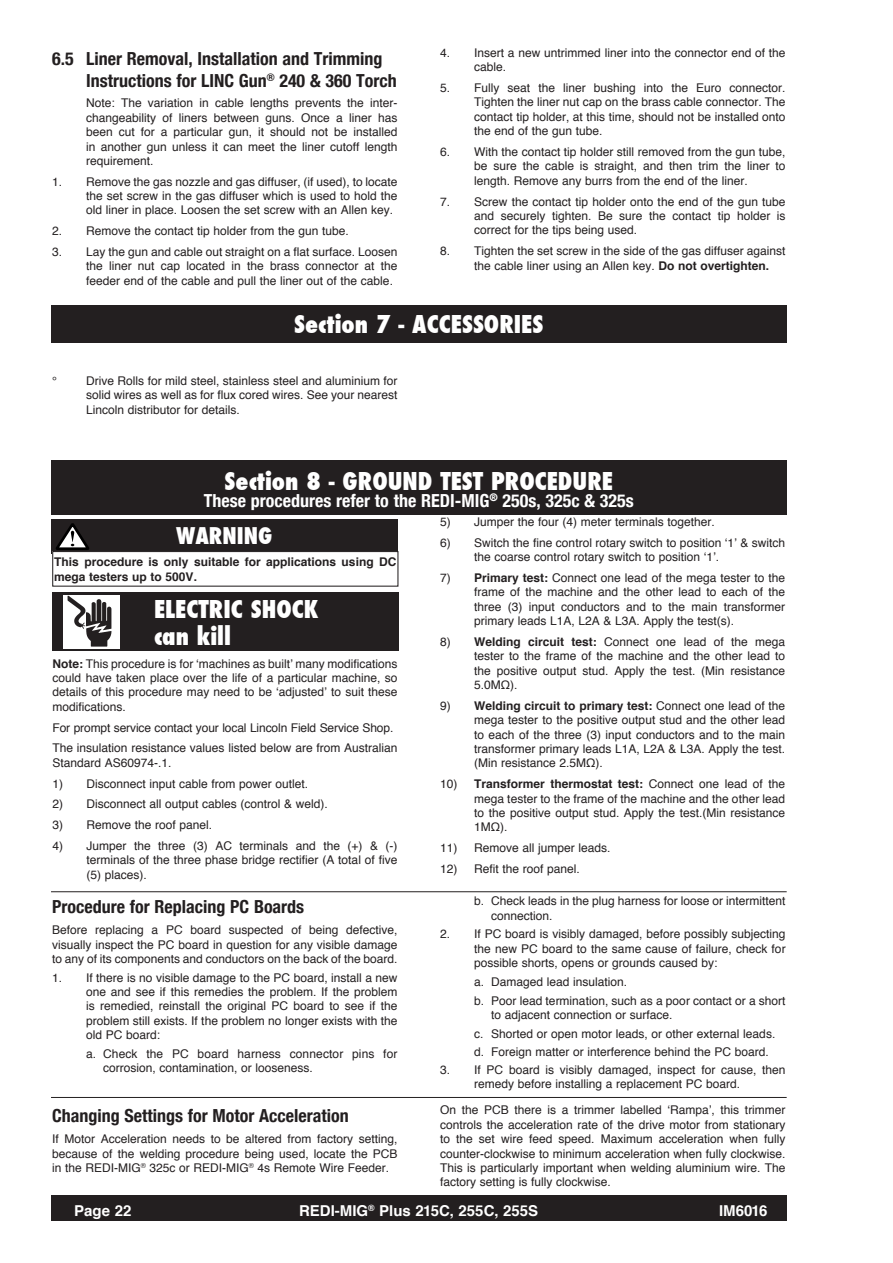
<style>
.page{position:relative;width:893px;height:1263px;background:#fff}
.page>*{position:absolute;margin:0;border:0;box-sizing:border-box;transform-origin:0 0}
.t1{font:800 condensed 24px/27px "Futura";color:#fff}
.Warning_Caution{font:800 condensed 22.5px "Futura";color:#fff}
.Subheading{font:700 condensed 18px/21.6px "Helvetica Neue";color:#231f20}
.Subheading-2{font:700 condensed 18px "Helvetica Neue";color:#fff}
.t2{font:700 15px "Helvetica";color:#fff}
.Text{font:12px/14.4px "Helvetica";color:#231f20;text-align:justify}
.Text_Bold{font:700 12px/14.4px "Helvetica";color:#231f20}
.s1{font-weight:700}
</style>
<div class="page">
<div style="left:52px;top:1195px;width:735px;height:26px;background:#231f20"></div>
<div style="left:51px;top:300px;width:736px;height:42px;background:#231f20"></div>
<div style="left:51px;top:460px;width:736px;height:54px;background:#231f20"></div>
<hr style="left:51px;top:1097px;width:736px;height:1px;background:#231f20">
<hr style="left:51px;top:891px;width:736px;height:1px;background:#231f20">
<div style="left:51px;top:47px;width:736px;height:257px;background:#fff"></div>
<div style="left:51px;top:519px;width:347px;height:34px;background:#231f20"></div>
<svg style="left:56px;top:523px;width:33px;height:27px"></svg>
<div style="left:52px;top:592px;width:347px;height:59px;background:#231f20"></div>
<img style="left:63px;top:595px;width:57px;height:52px">
<div style="left:52px;top:551px;width:346px;height:36px;border:1px solid #231f20"></div>
<p class="Subheading" style="left:86px;top:47px;width:312px;text-indent:-34px">6.5 Liner Removal, Installation and Trimming<br>Instructions for LINC Gun<sup>®</sup> 240 &amp; 360 Torch</p>
<p class="Text" style="left:86px;top:96px;width:313px">Note: The variation in cable lengths prevents the inter&shy;changeability of liners between guns. Once a liner has been cut for a particular gun, it should not be installed in another gun unless it can meet the liner cutoff length requirement.</p>
<p class="Text" style="left:86px;top:175px;width:313px;text-indent:-34px">1. Remove the gas nozzle and gas diffuser, (if used), to locate the set screw in the gas diffuser which is used to hold the old liner in place. Loosen the set screw with an Allen key.</p>
<p class="Text" style="left:52px;top:224px;width:298px">2. Remove the contact tip holder from the gun tube.</p>
<p class="Text" style="left:86px;top:245px;width:313px;text-indent:-34px">3. Lay the gun and cable out straight on a flat surface. Loosen the liner nut cap located in the brass connector at the feeder end of the cable and pull the liner out of the cable.</p>
<p class="Text" style="left:474px;top:46px;width:313px;text-indent:-34px">4. Insert a new untrimmed liner into the connector end of the cable.</p>
<p class="Text" style="left:474px;top:81px;width:313px;text-indent:-34px">5. Fully seat the liner bushing into the Euro connector.<br>Tighten the liner nut cap on the brass cable connector. The contact tip holder, at this time, should not be installed onto the end of the gun tube.</p>
<p class="Text" style="left:474px;top:145px;width:313px;text-indent:-34px">6. With the contact tip holder still removed from the gun tube, be sure the cable is straight, and then trim the liner to length. Remove any burrs from the end of the liner.</p>
<p class="Text" style="left:474px;top:195px;width:313px;text-indent:-34px">7. Screw the contact tip holder onto the end of the gun tube and securely tighten. Be sure the contact tip holder is correct for the tips being used.</p>
<p class="Text" style="left:474px;top:244px;width:313px;text-indent:-34px">8. Tighten the set screw in the side of the gas diffuser against the cable liner using an Allen key. <span class="s1">Do not overtighten.</span></p>
<p class="t1" style="left:294px;top:311px;width:251px">Section 7 - ACCESSORIES</p>
<p class="Text" style="left:52px;top:374px;width:6px">°</p>
<p class="Text" style="left:86px;top:374px;width:313px">Drive Rolls for mild steel, stainless steel and aluminium for solid wires as well as for flux cored wires. See your nearest Lincoln distributor for details.</p>
<p class="t1" style="left:225px;top:468px;width:390px">Section 8 - GROUND TEST PROCEDURE</p>
<p class="Subheading-2" style="left:204px;top:489px;width:432px">These procedures refer to the REDI-MIG<sup>®</sup> 250s, 325c &amp; 325s</p>
<p class="Warning_Caution" style="left:176px;top:520px;width:98px">WARNING</p>
<p class="Text_Bold" style="left:54px;top:555px;width:344px">This procedure is only suitable for applications using DC mega testers up to 500V.</p>
<p class="t1" style="left:154px;top:596px;width:166px">ELECTRIC SHOCK can kill</p>
<p class="Text" style="left:52px;top:656px;width:347px"><span class="s1">Note:</span> This procedure is for ‘machines as built’ many modifications could have taken place over the life of a particular machine, so details of this procedure may need to be ‘adjusted’ to suit these modifications.</p>
<p class="Text" style="left:52px;top:720px;width:342px">For prompt service contact your local Lincoln Field Service Shop.</p>
<p class="Text" style="left:52px;top:741px;width:347px">The insulation resistance values listed below are from Australian<br>Standard AS60974-.1.</p>
<p class="Text" style="left:52px;top:776px;width:257px">1) Disconnect input cable from power outlet.</p>
<p class="Text" style="left:52px;top:797px;width:277px">2) Disconnect all output cables (control &amp; weld).</p>
<p class="Text" style="left:52px;top:818px;width:161px">3) Remove the roof panel.</p>
<p class="Text" style="left:87px;top:839px;width:313px;text-indent:-34px">4) Jumper the three (3) AC terminals and the (+) &amp; (-) terminals of the three phase bridge rectifier (A total of five (5) places).</p>
<p class="Subheading" style="left:52px;top:896px;width:254px">Procedure for Replacing PC Boards</p>
<p class="Text" style="left:52px;top:923px;width:347px">Before replacing a PC board suspected of being defective, visually inspect the PC board in question for any visible damage to any of its components and conductors on the back of the board.</p>
<p class="Text" style="left:86px;top:971px;width:313px;text-indent:-34px">1. If there is no visible damage to the PC board, install a new one and see if this remedies the problem. If the problem is remedied, reinstall the original PC board to see if the problem still exists. If the problem no longer exists with the old PC board:</p>
<p class="Text" style="left:103px;top:1047px;width:296px;text-indent:-17px">a. Check the PC board harness connector pins for corrosion, contamination, or looseness.</p>
<p class="Subheading" style="left:52px;top:1105px;width:298px">Changing Settings for Motor Acceleration</p>
<p class="Text" style="left:52px;top:1132px;width:347px">If Motor Acceleration needs to be altered from factory setting, because of the welding procedure being used, locate the PCB in the REDI-MIG<sup>®</sup> 325c or REDI-MIG<sup>®</sup> 4s Remote Wire Feeder.</p>
<p class="Text" style="left:440px;top:515px;width:276px">5) Jumper the four (4) meter terminals together.</p>
<p class="Text" style="left:474px;top:536px;width:313px;text-indent:-34px">6) Switch the fine control rotary switch to position ‘1’ &amp; switch the coarse control rotary switch to position ‘1’.</p>
<p class="Text" style="left:474px;top:571px;width:313px;text-indent:-34px">7) <span class="s1">Primary test:</span> Connect one lead of the mega tester to the frame of the machine and the other lead to each of the three (3) input conductors and to the main transformer primary leads L1A, L2A &amp; L3A. Apply the test(s).</p>
<p class="Text" style="left:474px;top:635px;width:313px;text-indent:-34px">8) <span class="s1">Welding circuit test:</span> Connect one lead of the mega tester to the frame of the machine and the other lead to the positive output stud. Apply the test. (Min resistance 5.0MΩ).</p>
<p class="Text" style="left:474px;top:699px;width:313px;text-indent:-34px">9) <span class="s1">Welding circuit to primary test:</span> Connect one lead of the mega tester to the positive output stud and the other lead to each of the three (3) input conductors and to the main transformer primary leads L1A, L2A &amp; L3A. Apply the test. (Min resistance 2.5MΩ).</p>
<p class="Text" style="left:474px;top:777px;width:313px;text-indent:-34px">10) <span class="s1">Transformer thermostat test:</span> Connect one lead of the mega tester to the frame of the machine and the other lead to the positive output stud. Apply the test.(Min resistance 1MΩ).</p>
<p class="Text" style="left:440px;top:841px;width:172px">11) Remove all jumper leads.</p>
<p class="Text" style="left:440px;top:862px;width:141px">12) Refit the roof panel.</p>
<p class="Text" style="left:491px;top:894px;width:296px;text-indent:-17px">b. Check leads in the plug harness for loose or intermittent connection.</p>
<p class="Text" style="left:474px;top:927px;width:313px;text-indent:-34px">2. If PC board is visibly damaged, before possibly subjecting the new PC board to the same cause of failure, check for possible shorts, opens or grounds caused by:</p>
<p class="Text" style="left:474px;top:975px;width:155px">a. Damaged lead insulation.</p>
<p class="Text" style="left:491px;top:993px;width:296px;text-indent:-17px">b. Poor lead termination, such as a poor contact or a short to adjacent connection or surface.</p>
<p class="Text" style="left:474px;top:1026px;width:303px">c. Shorted or open motor leads, or other external leads.</p>
<p class="Text" style="left:474px;top:1045px;width:296px">d. Foreign matter or interference behind the PC board.</p>
<p class="Text" style="left:474px;top:1063px;width:313px;line-height:13.5px;text-indent:-34px">3. If PC board is visibly damaged, inspect for cause, then remedy before installing a replacement PC board.</p>
<p class="Text" style="left:440px;top:1103px;width:347px">On the PCB there is a trimmer labelled ‘Rampa’, this trimmer controls the acceleration rate of the drive motor from stationary to the set wire feed speed. Maximum acceleration when fully counter-clockwise to minimum acceleration when fully clockwise.<br>This is particularly important when welding aluminium wire. The factory setting is fully clockwise.</p>
<p class="t2" style="left:74px;top:1199px;width:59px">Page 22</p>
<p class="t2" style="left:299px;top:1198px;width:241px">REDI-MIG<sup>®</sup> Plus 215C, 255C, 255S</p>
<p class="t2" style="left:719px;top:1199px;width:50px">IM6016</p>
</div>
